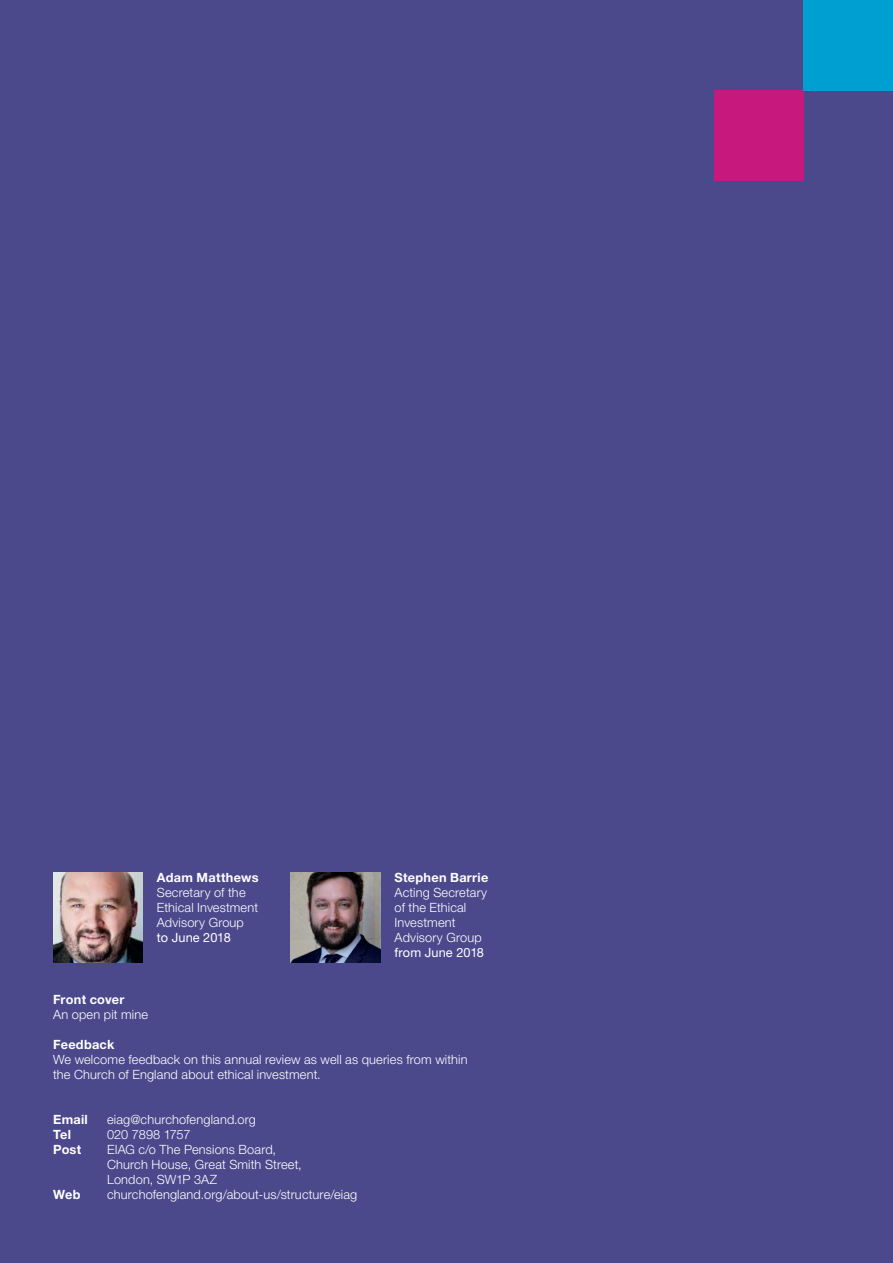
<style>
.page{position:relative;width:893px;height:1263px;background:#4b498c}
.page>*{position:absolute;margin:0;border:0;box-sizing:border-box;transform-origin:0 0}
.t1{font:300 12.75px/15px "Helvetica Neue LT Std";letter-spacing:.01em;color:#fff}
.t2{font:700 12.75px "Helvetica Neue LT Std";letter-spacing:.02em;color:#fff}
.t3{font:12.75px "Helvetica Neue LT Std";letter-spacing:.01em;color:#fff}
.t4{font:300 12.75px "Helvetica Neue LT Std";letter-spacing:-.01em;color:#fff}
</style>
<div class="page">
<img style="left:53px;top:873px;width:89px;height:90px">
<img style="left:291px;top:873px;width:89px;height:90px">
<div style="left:714px;top:90px;width:90px;height:90px;background:#c7197d"></div>
<div style="left:804px;top:0;width:89px;height:90px;background:#009fd1"></div>
<p class="t2" style="left:157px;top:869px;width:103px">Adam Matthews</p>
<p class="t1" style="left:157px;top:884px;width:103px">Secretary of the<br>Ethical Investment<br>Advisory Group</p>
<p class="t3" style="left:157px;top:929px;width:75px">to June 2018</p>
<p class="t2" style="left:395px;top:869px;width:95px">Stephen Barrie</p>
<p class="t1" style="left:395px;top:884px;width:94px">Acting Secretary of the Ethical<br>Investment<br>Advisory Group</p>
<p class="t3" style="left:395px;top:944px;width:91px">from June 2018</p>
<p class="t2" style="left:53px;top:992px;width:73px">Front cover</p>
<p class="t1" style="left:53px;top:1007px;width:96px">An open pit mine</p>
<p class="t2" style="left:53px;top:1037px;width:63px">Feedback</p>
<p class="t1" style="left:53px;top:1052px;width:416px">We welcome feedback on this annual review as well as queries from within the Church of England about ethical investment.</p>
<p class="t2" style="left:53px;top:1112px;width:36px">Email</p>
<p class="t1" style="left:107px;top:1112px;width:150px">eiag@churchofengland.org</p>
<p class="t2" style="left:53px;top:1127px;width:19px">Tel</p>
<p class="t4" style="left:107px;top:1127px;width:85px">020 7898 1757</p>
<p class="t2" style="left:53px;top:1142px;width:30px">Post</p>
<p class="t1" style="left:107px;top:1142px;width:196px">EIAG c/o The Pensions Board,<br>Church House, Great Smith Street,<br>London, SW1P 3AZ</p>
<p class="t2" style="left:53px;top:1187px;width:29px">Web</p>
<p class="t1" style="left:107px;top:1187px;width:252px">churchofengland.org/about-us/structure/eiag</p>
</div>
